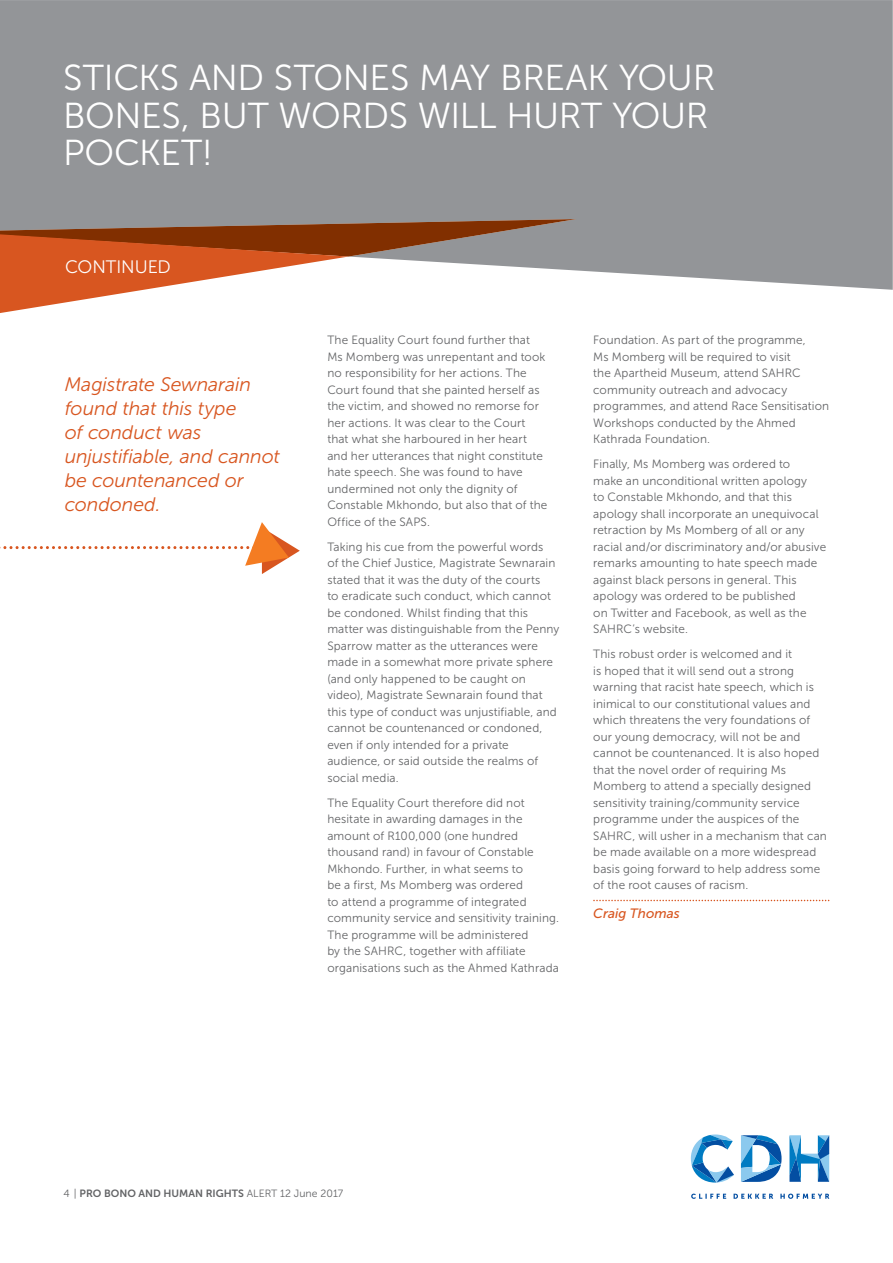
<style>
.page{position:relative;width:893px;height:1263px;background:#fff}
.page>*{position:absolute;margin:0;border:0;box-sizing:border-box;transform-origin:0 0}
.t1{font:36px/37.5px "Museo Sans 300";letter-spacing:-.01em;color:#fff}
.t2{font:italic 19.5px/24px "Museo Sans 300";letter-spacing:-.005em;color:#d85620}
.t3{font:18px "Museo Sans 300";letter-spacing:-.005em;color:#fff}
.t4{font:italic 13.5px "Museo Sans 500";color:#d85620}
.t5{font:12px/16.5px "Museo Sans 300";letter-spacing:.01em;color:#636466}
.t6{font:10.5px "Museo Sans 700";color:#636466}
.s1{font-family:"Museo Sans 300"}
</style>
<div class="page">
<div style="left:0;top:0;width:892px;height:290px;background:#939598"></div>
<svg style="left:0;top:217px;width:576px;height:96px"></svg>
<svg style="left:691px;top:1194px;width:138px;height:5px"></svg>
<svg style="left:789px;top:1135px;width:40px;height:47px"></svg>
<svg style="left:691px;top:1135px;width:43px;height:48px"></svg>
<svg style="left:741px;top:1135px;width:40px;height:47px"></svg>
<svg style="left:0;top:522px;width:300px;height:52px"></svg>
<svg style="left:593px;top:900px;width:236px;height:1px"></svg>
<h1 class="t1" style="left:63px;top:63px;width:653px">STICKS AND STONES MAY BREAK YOUR<br>BONES, BUT WORDS WILL HURT YOUR<br>POCKET!</h1>
<h3 class="t3" style="left:65px;top:260px;width:107px">CONTINUED</h3>
<h2 class="t2" style="left:65px;top:374px;width:217px">Magistrate Sewnarain found that this type<br>of conduct was unjustifiable, and cannot be countenanced or condoned.</h2>
<p class="t5" style="left:327px;top:333px;width:221px">The Equality Court found further that Ms Momberg was unrepentant and took no responsibility for her actions. The Court found that she painted herself as the victim, and showed no remorse for her actions. It was clear to the Court that what she harboured in her heart and her utterances that night constitute hate speech. She was found to have undermined not only the dignity of Constable Mkhondo, but also that of the Office of the SAPS.</p>
<p class="t5" style="left:327px;top:540px;width:233px">Taking his cue from the powerful words<br>of the Chief Justice, Magistrate Sewnarain stated that it was the duty of the courts<br>to eradicate such conduct, which cannot be condoned. Whilst finding that this matter was distinguishable from the Penny Sparrow matter as the utterances were made in a somewhat more private sphere (and only happened to be caught on video), Magistrate Sewnarain found that this type of conduct was unjustifiable, and cannot be countenanced or condoned, even if only intended for a private audience, or said outside the realms of social media.</p>
<p class="t5" style="left:327px;top:796px;width:233px">The Equality Court therefore did not hesitate in awarding damages in the amount of R100,000 (one hundred thousand rand) in favour of Constable Mkhondo. Further, in what seems to<br>be a first, Ms Momberg was ordered<br>to attend a programme of integrated community service and sensitivity training.<br>The programme will be administered<br>by the SAHRC, together with affiliate organisations such as the Ahmed Kathrada</p>
<p class="t5" style="left:593px;top:333px;width:237px">Foundation. As part of the programme,<br>Ms Momberg will be required to visit<br>the Apartheid Museum, attend SAHRC community outreach and advocacy programmes, and attend Race Sensitisation Workshops conducted by the Ahmed Kathrada Foundation.</p>
<p class="t5" style="left:593px;top:457px;width:234px">Finally, Ms Momberg was ordered to<br>make an unconditional written apology<br>to Constable Mkhondo, and that this apology shall incorporate an unequivocal retraction by Ms Momberg of all or any racial and/or discriminatory and/or abusive remarks amounting to hate speech made against black persons in general. This apology was ordered to be published<br>on Twitter and Facebook, as well as the SAHRC’s website.</p>
<p class="t5" style="left:593px;top:647px;width:235px">This robust order is welcomed and it<br>is hoped that it will send out a strong warning that racist hate speech, which is inimical to our constitutional values and which threatens the very foundations of our young democracy, will not be and cannot be countenanced. It is also hoped that the novel order of requiring Ms Momberg to attend a specially designed sensitivity training/community service programme under the auspices of the SAHRC, will usher in a mechanism that can be made available on a more widespread basis going forward to help address some of the root causes of racism.</p>
<p class="t4" style="left:593px;top:909px;width:88px">Craig Thomas</p>
<p class="t6" style="left:64px;top:1189px;width:281px"><span class="s1">4 |</span> PRO BONO AND HUMAN RIGHTS <span class="s1">ALERT 12 June 2017</span></p>
</div>
